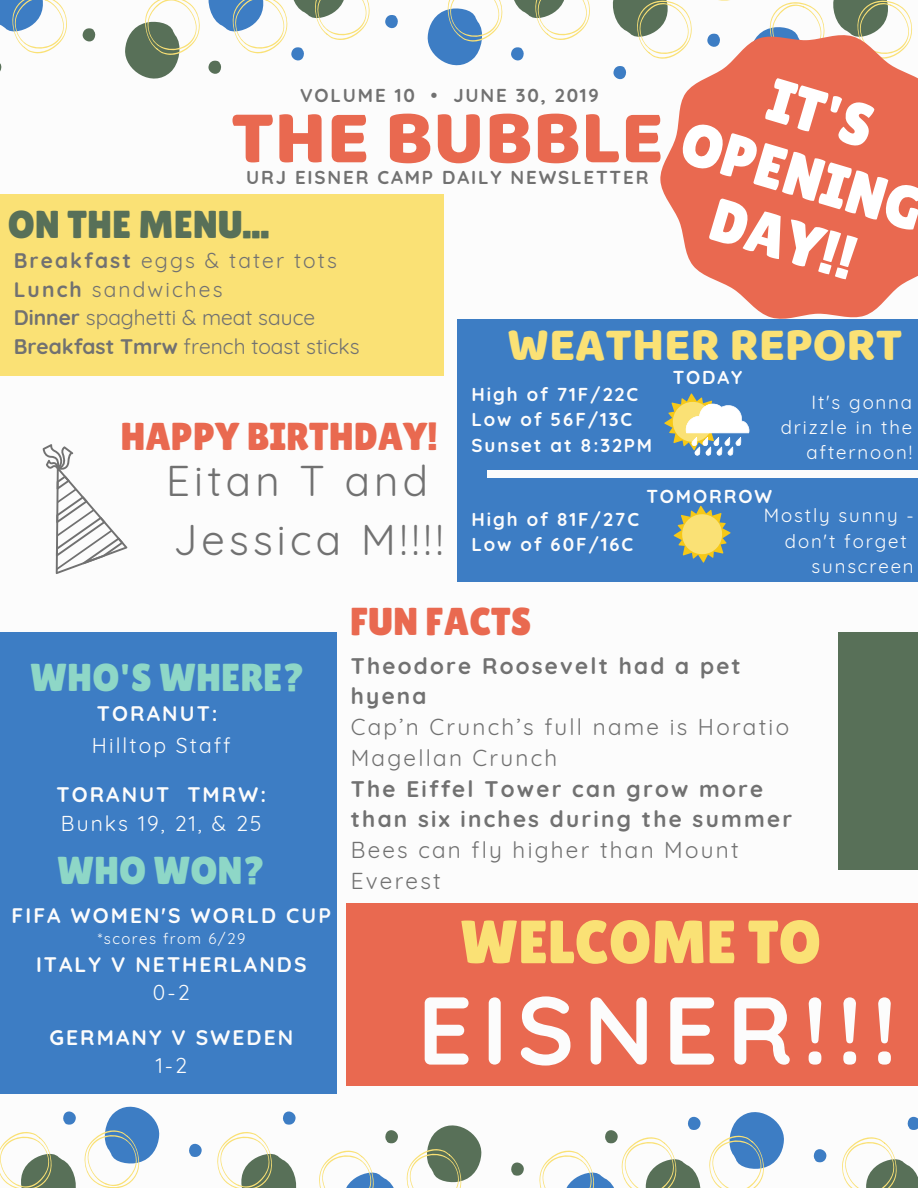
<style>
.page{position:relative;width:918px;height:1188px;background:#fff}
.page>*{position:absolute;margin:0;border:0;box-sizing:border-box;transform-origin:0 0}
.t1{font:700 96px "Quicksand";letter-spacing:.095em;color:#fcfcfc}
.t2{font:77.85px "Baloo";color:#e96950}
.t3{font:60.9px "Lilita One";color:#fae175}
.t4{font:60.75px/65.6px "Lilita One";color:#fff;text-align:center}
.t5{font:48px "Baloo";color:#fae175}
.t6{font:42px/58.2px "Quicksand";letter-spacing:.1em;color:#717171}
.t7{font:38.85px "Lilita One";color:#e96950}
.t8{font:38.85px "Lilita One";color:#8ed7c7}
.t9{font:38.85px "Lilita One";color:#587058}
.t10{font:700 22.5px/30.8px "Quicksand";letter-spacing:.1em;color:#717171}
.t11{font:22.5px/30.8px "Quicksand";letter-spacing:.1em;color:#717171}
.t12{font:21px/28.7px "Quicksand";color:#717171}
.t13{font:700 21px "Quicksand";letter-spacing:.1em;color:#fcfcfc}
.t14{font:21px "Quicksand";letter-spacing:.1em;color:#fcfcfc}
.t15{font:700 18.6px/25.3px "Quicksand";letter-spacing:.1em;color:#fcfcfc}
.t16{font:18.6px/25.3px "Quicksand";letter-spacing:.1em;color:#fcfcfc;text-align:right}
.t17{font:700 18.6px "Quicksand";letter-spacing:.1em;color:#717171}
.t18{font:15px "Quicksand";letter-spacing:.1em;color:#fcfcfc}
.s1{font-weight:700}
</style>
<div class="page">
<div style="left:0;top:632px;width:337px;height:462px;background:#3d7dc4"></div>
<svg style="left:0;top:63px;width:2px;height:9px"></svg>
<svg style="left:0;top:0;width:67px;height:54px"></svg>
<svg style="left:82px;top:28px;width:14px;height:14px"></svg>
<svg style="left:125px;top:0;width:75px;height:79px"></svg>
<svg style="left:208px;top:0;width:162px;height:74px"></svg>
<svg style="left:385px;top:15px;width:13px;height:14px"></svg>
<svg style="left:427px;top:0;width:163px;height:65px"></svg>
<svg style="left:612px;top:0;width:16px;height:80px"></svg>
<svg style="left:907px;top:1116px;width:11px;height:14px"></svg>
<svg style="left:842px;top:1137px;width:76px;height:51px"></svg>
<svg style="left:813px;top:1149px;width:14px;height:14px"></svg>
<svg style="left:709px;top:1112px;width:75px;height:76px"></svg>
<svg style="left:539px;top:1116px;width:162px;height:72px"></svg>
<svg style="left:511px;top:1162px;width:13px;height:14px"></svg>
<svg style="left:319px;top:1125px;width:163px;height:63px"></svg>
<svg style="left:0;top:1107px;width:297px;height:81px"></svg>
<div style="left:457px;top:319px;width:461px;height:262px;background:#3d7dc4"></div>
<svg style="left:673px;top:505px;width:58px;height:58px"></svg>
<div style="left:487px;top:470px;width:431px;height:8px;background:#fcfcfc"></div>
<div style="left:346px;top:903px;width:572px;height:182px;background:#e96950"></div>
<div style="left:0;top:194px;width:444px;height:181px;background:#fae175"></div>
<svg style="left:628px;top:0;width:290px;height:319px;fill:#e96950"></svg>
<div style="left:838px;top:632px;width:80px;height:238px;background:#587058"></div>
<svg style="left:42px;top:444px;width:86px;height:130px"></svg>
<svg style="left:664px;top:393px;width:86px;height:63px"></svg>
<h3 class="t4" style="left:712px;top:46px;width:251px;rotate:17deg">IT'S<br>OPENING<br>DAY!!</h3>
<p class="t17" style="left:300px;top:84px;width:300px">VOLUME 10 • JUNE 30, 2019</p>
<h2 class="t2" style="left:231px;top:90px;width:434px">THE BUBBLE</h2>
<p class="t17" style="left:246px;top:166px;width:404px">URJ EISNER CAMP DAILY NEWSLETTER</p>
<h3 class="t9" style="left:8px;top:202px;width:263px">ON THE MENU...</h3>
<p class="t12" style="left:14px;top:246px;width:347px"><span class="s1">Breakfast</span> eggs &amp; tater tots<br><span class="s1">Lunch</span> sandwiches<br><span class="s1">Dinner</span> spaghetti &amp; meat sauce<br><span class="s1">Breakfast Tmrw</span> french toast sticks</p>
<h3 class="t5" style="left:508px;top:315px;width:396px">WEATHER REPORT</h3>
<h3 class="t7" style="left:120px;top:414px;width:319px">HAPPY BIRTHDAY!</h3>
<h3 class="t6" style="left:166px;top:452px;width:279px">Eitan T and<br>Jessica M!!!!</h3>
<p class="t15" style="left:673px;top:364px;width:71px">TODAY</p>
<p class="t15" style="left:472px;top:381px;width:182px">High of 71F/22C<br>Low of 56F/13C<br>Sunset at 8:32PM</p>
<p class="t15" style="left:646px;top:483px;width:127px">TOMORROW</p>
<p class="t15" style="left:472px;top:506px;width:169px">High of 81F/27C<br>Low of 60F/16C</p>
<p class="t16" style="left:781px;top:389px;width:133px">It's gonna drizzle in the afternoon!</p>
<p class="t16" style="left:764px;top:503px;width:151px">Mostly sunny -</p>
<p class="t16" style="left:785px;top:528px;width:123px">don't forget</p>
<p class="t16" style="left:812px;top:553px;width:104px">sunscreen</p>
<h3 class="t8" style="left:30px;top:655px;width:276px">WHO'S WHERE?</h3>
<p class="t13" style="left:97px;top:700px;width:122px">TORANUT:</p>
<p class="t14" style="left:92px;top:732px;width:140px">Hilltop Staff</p>
<p class="t13" style="left:57px;top:781px;width:211px">TORANUT TMRW:</p>
<p class="t14" style="left:61px;top:810px;width:202px">Bunks 19, 21, &amp; 25</p>
<h3 class="t8" style="left:57px;top:848px;width:210px">WHO WON?</h3>
<p class="t13" style="left:12px;top:902px;width:321px">FIFA WOMEN'S WORLD CUP</p>
<p class="t18" style="left:98px;top:929px;width:149px">*scores from 6/29</p>
<p class="t13" style="left:36px;top:951px;width:272px">ITALY V NETHERLANDS</p>
<p class="t14" style="left:153px;top:979px;width:38px">0-2</p>
<p class="t13" style="left:49px;top:1024px;width:245px">GERMANY V SWEDEN</p>
<p class="t14" style="left:156px;top:1052px;width:33px">1-2</p>
<h3 class="t7" style="left:350px;top:600px;width:183px">FUN FACTS</h3>
<p class="t10" style="left:351px;top:650px;width:392px">Theodore Roosevelt had a pet hyena</p>
<p class="t11" style="left:351px;top:711px;width:440px">Cap’n Crunch’s full name is Horatio<br>Magellan Crunch</p>
<p class="t10" style="left:351px;top:773px;width:443px">The Eiffel Tower can grow more than six inches during the summer</p>
<p class="t11" style="left:351px;top:834px;width:389px">Bees can fly higher than Mount<br>Everest</p>
<h3 class="t3" style="left:460px;top:907px;width:362px">WELCOME TO</h3>
<h1 class="t1" style="left:417px;top:969px;width:481px">EISNER!!!</h1>
</div>
